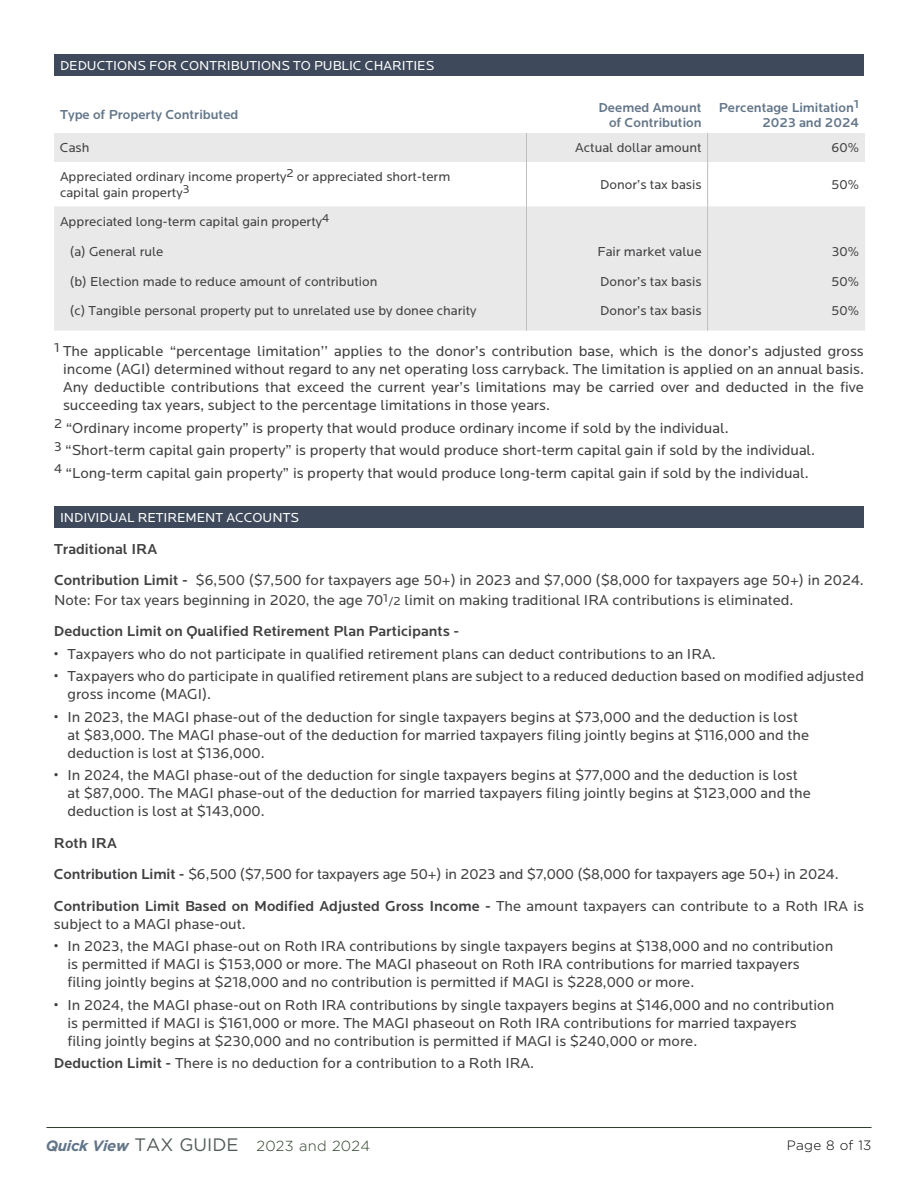
<style>
.page{position:relative;width:918px;height:1188px;background:#fff}
.page>*{position:absolute;margin:0;border:0;box-sizing:border-box;transform-origin:0 0}
.t1{font:15px/18px "Locator";color:#414042}
.t2{font:300 14.55px "Gotham";letter-spacing:.02em;color:#2d3f29}
.t3{font:13.5px/16.5px "Locator";color:#414042}
.t4{font:500 13.5px/15.5px "Locator";color:#637689;text-align:right}
.t5{font:13.5px "Locator";color:#fff}
.t6{font:300 13.5px "Gotham";letter-spacing:.02em;color:#000}
.s1{font-weight:500}
.s2{font-size:12px}
.s3{font-weight:700;font-style:italic;font-size:15px;color:#637689}
.s4{font-weight:400;font-size:18px;color:#525c57}
</style>
<div class="page">
<hr style="left:46px;top:1127px;width:826px;height:1px;background:#2d3f29">
<div style="left:54px;top:54px;width:809px;height:22px;background:#3e495c"></div>
<svg style="left:54px;top:133px;width:811px;height:198px"></svg>
<hr style="left:526px;top:162px;width:1px;height:44px;background:#bcbec0">
<hr style="left:526px;top:206px;width:1px;height:30px;background:#bcbec0">
<hr style="left:526px;top:236px;width:1px;height:30px;background:#bcbec0">
<hr style="left:526px;top:266px;width:1px;height:30px;background:#bcbec0">
<hr style="left:526px;top:296px;width:1px;height:35px;background:#bcbec0">
<div style="left:54px;top:506px;width:809px;height:22px;background:#3e495c"></div>
<p class="t5" style="left:60px;top:58px;width:376px">DEDUCTIONS FOR CONTRIBUTIONS TO PUBLIC CHARITIES</p>
<p class="t4" style="left:60px;top:107px;width:180px">Type of Property Contributed</p>
<p class="t4" style="left:599px;top:100px;width:105px">Deemed Amount of Contribution</p>
<p class="t4" style="left:719px;top:100px;width:142px">Percentage Limitation<sup>1<br></sup>2023 and 2024</p>
<p class="t3" style="left:60px;top:140px;width:31px">Cash</p>
<p class="t3" style="left:575px;top:140px;width:128px">Actual dollar amount</p>
<p class="t3" style="left:831px;top:140px;width:29px">60%</p>
<p class="t3" style="left:60px;top:169px;width:392px">Appreciated ordinary income property<sup>2</sup> or appreciated short-term capital gain property<sup>3</sup></p>
<p class="t3" style="left:600px;top:177px;width:103px">Donor’s tax basis</p>
<p class="t3" style="left:831px;top:177px;width:29px">50%</p>
<p class="t3" style="left:60px;top:214px;width:271px">Appreciated long-term capital gain property<sup>4</sup></p>
<p class="t3" style="left:70px;top:244px;width:95px">(a) General rule</p>
<p class="t3" style="left:598px;top:244px;width:106px">Fair market value</p>
<p class="t3" style="left:832px;top:244px;width:29px">30%</p>
<p class="t3" style="left:70px;top:274px;width:309px">(b) Election made to reduce amount of contribution</p>
<p class="t3" style="left:600px;top:274px;width:103px">Donor’s tax basis</p>
<p class="t3" style="left:831px;top:274px;width:29px">50%</p>
<p class="t3" style="left:70px;top:303px;width:408px">(c) Tangible personal property put to unrelated use by donee charity</p>
<p class="t3" style="left:600px;top:303px;width:103px">Donor’s tax basis</p>
<p class="t3" style="left:831px;top:303px;width:29px">50%</p>
<p class="t1" style="left:63px;top:343px;width:803px;text-align:justify;text-indent:-9px"><sup>1</sup> The applicable “percentage limitation’’ applies to the donor’s contribution base, which is the donor’s adjusted gross income (AGI) determined without regard to any net operating loss carryback. The limitation is applied on an annual basis.<br>Any deductible contributions that exceed the current year’s limitations may be carried over and deducted in the five succeeding tax years, subject to the percentage limitations in those years.</p>
<p class="t1" style="left:54px;top:417px;width:763px;line-height:22.5px"><sup>2</sup> “Ordinary income property” is property that would produce ordinary income if sold by the individual.<br><sup>3</sup> “Short-term capital gain property” is property that would produce short-term capital gain if sold by the individual.<br><sup>4</sup> “Long-term capital gain property” is property that would produce long-term capital gain if sold by the individual.</p>
<p class="t5" style="left:60px;top:510px;width:240px">INDIVIDUAL RETIREMENT ACCOUNTS</p>
<p class="t1" style="left:54px;top:533px;width:811px;line-height:31.5px"><span class="s1">Traditional IRA<br>Contribution Limit -</span> $6,500 ($7,500 for taxpayers age 50+) in 2023 and $7,000 ($8,000 for taxpayers age 50+) in 2024.</p>
<p class="t1" style="left:54px;top:584px;width:741px;line-height:31.5px">Note: For tax years beginning in 2020, the age 70<sup>1</sup><span class="s2">/2</span> limit on making traditional IRA contributions is eliminated.<br><span class="s1">Deduction Limit on Qualified Retirement Plan Participants -</span></p>
<p class="t1" style="left:54px;top:645px;width:663px">• Taxpayers who do not participate in qualified retirement plans can deduct contributions to an IRA.</p>
<p class="t1" style="left:67px;top:668px;width:798px;text-indent:-13px">• Taxpayers who do participate in qualified retirement plans are subject to a reduced deduction based on modified adjusted gross income (MAGI).</p>
<p class="t1" style="left:67px;top:708px;width:743px;text-indent:-14px">• In 2023, the MAGI phase-out of the deduction for single taxpayers begins at $73,000 and the deduction is lost at $83,000. The MAGI phase-out of the deduction for married taxpayers filing jointly begins at $116,000 and the deduction is lost at $136,000.</p>
<p class="t1" style="left:67px;top:767px;width:745px;text-indent:-14px">• In 2024, the MAGI phase-out of the deduction for single taxpayers begins at $77,000 and the deduction is lost at $87,000. The MAGI phase-out of the deduction for married taxpayers filing jointly begins at $123,000 and the deduction is lost at $143,000.</p>
<p class="t1" style="left:54px;top:827px;width:811px;line-height:31.5px"><span class="s1">Roth IRA<br>Contribution Limit -</span> $6,500 ($7,500 for taxpayers age 50+) in 2023 and $7,000 ($8,000 for taxpayers age 50+) in 2024.<br><span class="s1">Contribution Limit Based on Modified Adjusted Gross Income -</span> The amount taxpayers can contribute to a Roth IRA is</p>
<p class="t1" style="left:54px;top:915px;width:193px">subject to a MAGI phase-out.</p>
<p class="t1" style="left:67px;top:938px;width:767px;text-indent:-14px">• In 2023, the MAGI phase-out on Roth IRA contributions by single taxpayers begins at $138,000 and no contribution is permitted if MAGI is $153,000 or more. The MAGI phaseout on Roth IRA contributions for married taxpayers filing jointly begins at $218,000 and no contribution is permitted if MAGI is $228,000 or more.</p>
<p class="t1" style="left:67px;top:996px;width:768px;text-indent:-14px">• In 2024, the MAGI phase-out on Roth IRA contributions by single taxpayers begins at $146,000 and no contribution is permitted if MAGI is $161,000 or more. The MAGI phaseout on Roth IRA contributions for married taxpayers filing jointly begins at $230,000 and no contribution is permitted if MAGI is $240,000 or more.</p>
<p class="t1" style="left:54px;top:1055px;width:482px"><span class="s1">Deduction Limit -</span> There is no deduction for a contribution to a Roth IRA.</p>
<p class="t2" style="left:46px;top:1137px;width:326px"><span class="s3">Quick View</span> <span class="s4">TAX GUIDE</span> 2023 and 2024</p>
<p class="t6" style="left:787px;top:1136px;width:86px">Page 8 of 13</p>
</div>
